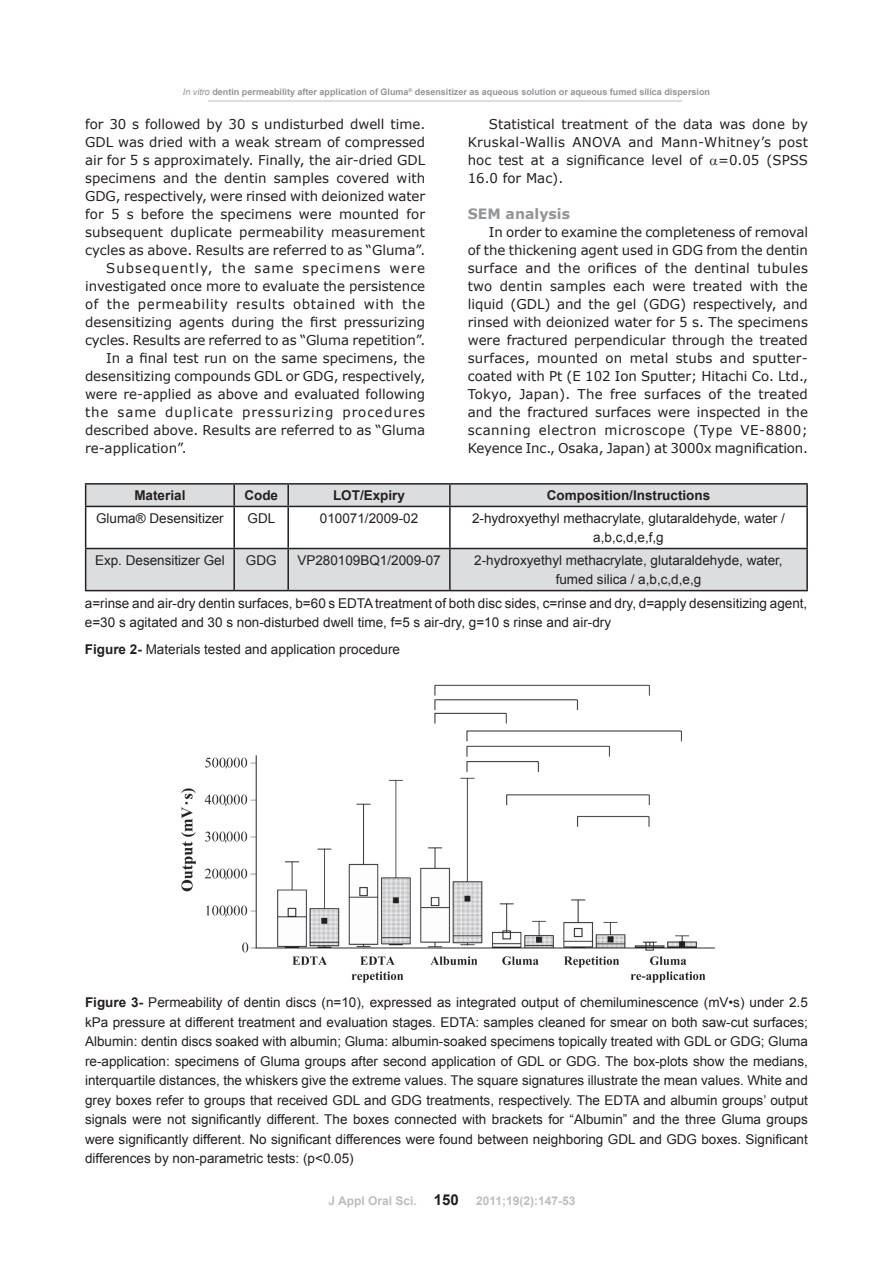
<style>
.page{position:relative;width:893px;height:1263px;background:#fff}
.page>*{position:absolute;margin:0;border:0;box-sizing:border-box;transform-origin:0 0}
.t1{font:700 14.25px "Verdana";color:#939598}
.t2{font:13.5px/18px "Verdana";color:#231f20;text-align:justify}
.t3{font:13.5px/19.5px "Arial";color:#231f20;text-align:center}
.t4{font:700 13.5px "Arial";color:#231f20}
.t5{font:13.5px "Verdana";letter-spacing:.045em;color:#231f20}
.t6{font:13.5px "Verdana";letter-spacing:.07em;color:#231f20}
.t7{font:13.5px "Verdana";letter-spacing:.075em;color:#231f20}
.t8{font:700 12px "Arial";color:#bcbdc0}
.t9{font:700 9px "Arial";color:#939598}
.s1{font-weight:400;font-style:italic}
.s2{font-weight:700}
.s3{font-size:15px;color:#231f20}
</style>
<div class="page">
<hr style="left:208px;top:100px;width:474px;height:1px;background:#dcdddf">
<img style="left:181px;top:684px;width:535px;height:299px">
<svg style="left:86px;top:485px;width:720px;height:105px;fill:#dcdddf"></svg>
<hr style="left:85px;top:483px;width:149px;height:2px;background:#231f20">
<svg style="left:85px;top:485px;width:1px;height:21px"></svg>
<hr style="left:234px;top:483px;width:54px;height:2px;background:#231f20">
<hr style="left:233px;top:485px;width:2px;height:21px;background:#231f20">
<hr style="left:288px;top:483px;width:162px;height:2px;background:#231f20">
<hr style="left:287px;top:485px;width:2px;height:21px;background:#231f20">
<hr style="left:450px;top:483px;width:358px;height:2px;background:#231f20">
<hr style="left:449px;top:485px;width:2px;height:21px;background:#231f20">
<hr style="left:806px;top:485px;width:2px;height:21px;background:#231f20">
<hr style="left:85px;top:506px;width:149px;height:1px;background:#231f20">
<hr style="left:85px;top:507px;width:1px;height:41px;background:#231f20">
<hr style="left:234px;top:506px;width:54px;height:1px;background:#231f20">
<hr style="left:233px;top:507px;width:2px;height:41px;background:#231f20">
<hr style="left:288px;top:506px;width:162px;height:1px;background:#231f20">
<hr style="left:287px;top:507px;width:2px;height:41px;background:#231f20">
<hr style="left:450px;top:506px;width:358px;height:1px;background:#231f20">
<hr style="left:449px;top:507px;width:2px;height:41px;background:#231f20">
<hr style="left:806px;top:507px;width:2px;height:41px;background:#231f20">
<hr style="left:85px;top:548px;width:149px;height:1px;background:#231f20">
<hr style="left:85px;top:549px;width:1px;height:41px;background:#231f20">
<hr style="left:234px;top:548px;width:54px;height:1px;background:#231f20">
<hr style="left:233px;top:549px;width:2px;height:41px;background:#231f20">
<hr style="left:288px;top:548px;width:162px;height:1px;background:#231f20">
<hr style="left:287px;top:549px;width:2px;height:41px;background:#231f20">
<hr style="left:450px;top:548px;width:358px;height:1px;background:#231f20">
<hr style="left:449px;top:549px;width:2px;height:41px;background:#231f20">
<hr style="left:806px;top:549px;width:2px;height:41px;background:#231f20">
<hr style="left:85px;top:590px;width:149px;height:1px;background:#231f20">
<hr style="left:234px;top:590px;width:54px;height:1px;background:#231f20">
<hr style="left:288px;top:590px;width:162px;height:1px;background:#231f20">
<hr style="left:450px;top:590px;width:358px;height:1px;background:#231f20">
<p class="t9" style="left:183px;top:86px;width:528px"><span class="s1">In vitro</span> dentin permeability after application of Gluma<sup>®</sup> desensitizer as aqueous solution or aqueous fumed silica dispersion</p>
<p class="t2" style="left:85px;top:115px;width:342px">for 30 s followed by 30 s undisturbed dwell time.</p>
<p class="t2" style="left:85px;top:133px;width:342px">GDL was dried with a weak stream of compressed</p>
<p class="t2" style="left:85px;top:151px;width:342px">air for 5 s approximately. Finally, the air-dried GDL</p>
<p class="t2" style="left:85px;top:169px;width:342px">specimens and the dentin samples covered with</p>
<p class="t2" style="left:85px;top:187px;width:342px">GDG, respectively, were rinsed with deionized water</p>
<p class="t2" style="left:85px;top:205px;width:342px">for 5 s before the specimens were mounted for</p>
<p class="t2" style="left:85px;top:223px;width:342px">subsequent duplicate permeability measurement</p>
<p class="t2" style="left:85px;top:241px;width:342px">cycles as above. Results are referred to as “Gluma”.</p>
<p class="t7" style="left:106px;top:260px;width:320px">Subsequently, the same specimens were</p>
<p class="t2" style="left:85px;top:277px;width:342px">investigated once more to evaluate the persistence</p>
<p class="t5" style="left:85px;top:296px;width:342px">of the permeability results obtained with the</p>
<p class="t2" style="left:85px;top:313px;width:342px">desensitizing agents during the first pressurizing</p>
<p class="t2" style="left:85px;top:331px;width:342px">cycles. Results are referred to as “Gluma repetition”.</p>
<p class="t2" style="left:106px;top:349px;width:320px">In a final test run on the same specimens, the</p>
<p class="t2" style="left:85px;top:367px;width:342px">desensitizing compounds GDL or GDG, respectively,</p>
<p class="t2" style="left:85px;top:385px;width:342px">were re-applied as above and evaluated following</p>
<p class="t6" style="left:85px;top:404px;width:342px">the same duplicate pressurizing procedures</p>
<p class="t2" style="left:85px;top:421px;width:342px">described above. Results are referred to as “Gluma</p>
<p class="t2" style="left:85px;top:439px;width:103px">re-application”.</p>
<p class="t2" style="left:468px;top:115px;width:342px;text-indent:21px">Statistical treatment of the data was done by Kruskal-Wallis ANOVA and Mann-Whitney’s post hoc test at a significance level of =0.05 (SPSS 16.0 for Mac).</p>
<p class="t1" style="left:468px;top:205px;width:104px">SEM analysis</p>
<p class="t2" style="left:468px;top:223px;width:342px;text-indent:21px">In order to examine the completeness of removal of the thickening agent used in GDG from the dentin surface and the orifices of the dentinal tubules two dentin samples each were treated with the liquid (GDL) and the gel (GDG) respectively, and rinsed with deionized water for 5 s. The specimens were fractured perpendicular through the treated surfaces, mounted on metal stubs and sputter&shy;coated with Pt (E 102 Ion Sputter; Hitachi Co. Ltd., Tokyo, Japan). The free surfaces of the treated and the fractured surfaces were inspected in the scanning electron microscope (Type VE-8800; Keyence Inc., Osaka, Japan) at 3000x magnification.</p>
<p class="t4" style="left:134px;top:486px;width:53px">Material</p>
<p class="t4" style="left:244px;top:486px;width:35px">Code</p>
<p class="t4" style="left:333px;top:486px;width:74px">LOT/Expiry</p>
<p class="t4" style="left:547px;top:486px;width:165px">Composition/Instructions</p>
<p class="t3" style="left:96px;top:508px;width:129px">Gluma® Desensitizer</p>
<p class="t3" style="left:248px;top:508px;width:29px">GDL</p>
<p class="t3" style="left:320px;top:508px;width:100px">010071/2009-02</p>
<p class="t3" style="left:472px;top:508px;width:314px">2-hydroxyethyl methacrylate, glutaraldehyde, water / a,b,c,d,e,f,g</p>
<p class="t3" style="left:95px;top:550px;width:131px">Exp. Desensitizer Gel</p>
<p class="t3" style="left:246px;top:550px;width:32px">GDG</p>
<p class="t3" style="left:297px;top:550px;width:145px">VP280109BQ1/2009-07</p>
<p class="t3" style="left:474px;top:550px;width:310px">2-hydroxyethyl methacrylate, glutaraldehyde, water, fumed silica / a,b,c,d,e,g</p>
<p class="t3" style="left:85px;top:593px;width:724px;text-align:left">a=rinse and air-dry dentin surfaces, b=60 s EDTA treatment of both disc sides, c=rinse and dry, d=apply desensitizing agent, e=30 s agitated and 30 s non-disturbed dwell time, f=5 s air-dry, g=10 s rinse and air-dry</p>
<p class="t3" style="left:85px;top:640px;width:317px"><span class="s2">Figure 2-</span> Materials tested and application procedure</p>
<p class="t3" style="left:85px;top:993px;width:724px;text-align:justify"><span class="s2">Figure 3-</span> Permeability of dentin discs (n=10), expressed as integrated output of chemiluminescence (mV•s) under 2.5 kPa pressure at different treatment and evaluation stages. EDTA: samples cleaned for smear on both saw-cut surfaces; Albumin: dentin discs soaked with albumin; Gluma: albumin-soaked specimens topically treated with GDL or GDG; Gluma re-application: specimens of Gluma groups after second application of GDL or GDG. The box-plots show the medians, interquartile distances, the whiskers give the extreme values. The square signatures illustrate the mean values. White and grey boxes refer to groups that received GDL and GDG treatments, respectively. The EDTA and albumin groups’ output signals were not significantly different. The boxes connected with brackets for “Albumin” and the three Gluma groups were significantly different. No significant differences were found between neighboring GDL and GDG boxes. Significant differences by non-parametric tests: (p&lt;0.05)</p>
<p class="t8" style="left:328px;top:1193px;width:132px">J Appl Oral Sci. <span class="s3">150</span></p>
<p class="t8" style="left:476px;top:1193px;width:101px">2011;19(2):147-53</p>
</div>
